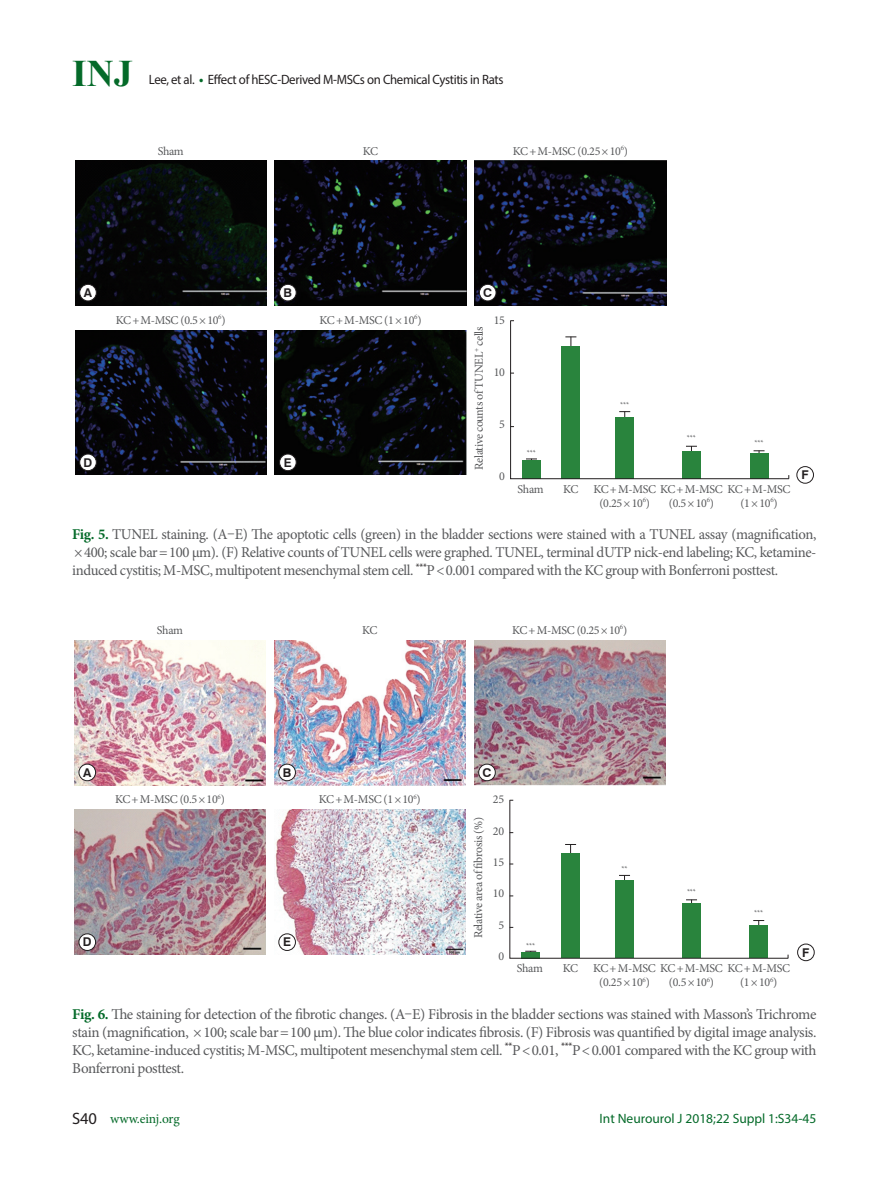
<style>
.page{position:relative;width:893px;height:1191px;background:#fff}
.page>*{position:absolute;margin:0;border:0;box-sizing:border-box;transform-origin:0 0}
.t1{font:700 37.5px "Times New Roman";color:#046a29}
.t2{font:15px/18px "Minion Pro";letter-spacing:-.025em;color:#57585a;text-align:justify}
.t3{font:13.5px "Myriad Pro";letter-spacing:-.025em;color:#231f20;scale:.95 1}
.t4{font:13.5px "Myriad Pro";color:#046a29}
.t5{font:13.5px "Minion Pro";letter-spacing:-.01em;color:#046a29}
.t6{font:700 12.15px "Swiss 721 BT";color:#231f20}
.t7{font:12px/14.4px "Minion Pro";letter-spacing:-.025em;color:#57585a}
.t8{font:7.8px "Minion Pro";color:#57585a}
.s1{font-weight:700;color:#046a29}
.s2{font-family:"Myriad Pro";font-size:16.5px;color:#231f20}
</style>
<div class="page">
<svg style="left:510px;top:320px;width:279px;height:159px"></svg>
<img style="left:475px;top:161px;width:191px;height:144px">
<img style="left:75px;top:161px;width:191px;height:144px">
<img style="left:75px;top:330px;width:191px;height:145px">
<img style="left:275px;top:161px;width:191px;height:144px">
<img style="left:275px;top:330px;width:191px;height:145px">
<div style="left:80px;top:284px;width:16px;height:17px;background:#fff;border-radius:50%"></div>
<div style="left:80px;top:284px;width:17px;height:17px;border:1px solid #231f20;border-radius:50%"></div>
<div style="left:280px;top:284px;width:16px;height:17px;background:#fff;border-radius:50%"></div>
<div style="left:279px;top:284px;width:17px;height:17px;border:1px solid #231f20;border-radius:50%"></div>
<div style="left:479px;top:284px;width:17px;height:17px;background:#fff;border-radius:50%"></div>
<div style="left:479px;top:284px;width:17px;height:17px;border:1px solid #231f20;border-radius:50%"></div>
<div style="left:80px;top:454px;width:16px;height:17px;background:#fff;border-radius:50%"></div>
<div style="left:80px;top:454px;width:17px;height:17px;border:1px solid #231f20;border-radius:50%"></div>
<div style="left:280px;top:454px;width:16px;height:17px;background:#fff;border-radius:50%"></div>
<div style="left:279px;top:454px;width:17px;height:17px;border:1px solid #231f20;border-radius:50%"></div>
<div style="left:797px;top:466px;width:17px;height:17px;border:1px solid #231f20;border-radius:50%"></div>
<svg style="left:509px;top:799px;width:280px;height:159px"></svg>
<img style="left:474px;top:640px;width:191px;height:145px">
<img style="left:74px;top:640px;width:192px;height:145px">
<img style="left:74px;top:810px;width:192px;height:144px">
<img style="left:274px;top:640px;width:191px;height:145px">
<img style="left:275px;top:810px;width:190px;height:144px">
<div style="left:79px;top:764px;width:17px;height:16px;background:#fff;border-radius:50%"></div>
<div style="left:79px;top:764px;width:17px;height:17px;border:1px solid #231f20;border-radius:50%"></div>
<div style="left:279px;top:764px;width:16px;height:16px;background:#fff;border-radius:50%"></div>
<div style="left:279px;top:764px;width:17px;height:17px;border:1px solid #231f20;border-radius:50%"></div>
<div style="left:479px;top:764px;width:16px;height:16px;background:#fff;border-radius:50%"></div>
<div style="left:478px;top:764px;width:17px;height:17px;border:1px solid #231f20;border-radius:50%"></div>
<div style="left:79px;top:933px;width:17px;height:17px;background:#fff;border-radius:50%"></div>
<div style="left:79px;top:933px;width:17px;height:17px;border:1px solid #231f20;border-radius:50%"></div>
<div style="left:279px;top:933px;width:16px;height:17px;background:#fff;border-radius:50%"></div>
<div style="left:279px;top:933px;width:17px;height:17px;border:1px solid #231f20;border-radius:50%"></div>
<div style="left:797px;top:944px;width:17px;height:17px;border:1px solid #231f20;border-radius:50%"></div>
<h1 class="t1" style="left:72px;top:48px;width:62px">INJ</h1>
<p class="t3" style="left:149px;top:71px;width:375px">Lee, et al. <span class="s1">•</span> Effect of hESC-Derived M-MSCs on Chemical Cystitis in Rats</p>
<p class="t7" style="left:158px;top:144px;width:28px">Sham</p>
<p class="t7" style="left:363px;top:144px;width:17px">KC</p>
<p class="t7" style="left:513px;top:144px;width:117px">KC+M-MSC (0.25×10<sup>6</sup>)</p>
<p class="t6" style="left:84px;top:285px;width:10px">A</p>
<p class="t6" style="left:284px;top:285px;width:10px">B</p>
<p class="t6" style="left:483px;top:285px;width:10px">C</p>
<p class="t7" style="left:116px;top:313px;width:111px">KC+M-MSC (0.5×10<sup>6</sup>)</p>
<p class="t7" style="left:320px;top:313px;width:103px">KC+M-MSC (1×10<sup>6</sup>)</p>
<p class="t6" style="left:84px;top:455px;width:10px">D</p>
<p class="t6" style="left:284px;top:455px;width:9px">E</p>
<p class="t7" style="left:472px;top:470px;width:145px;rotate:-90deg">Relative counts of TUNEL<sup>+</sup> cells</p>
<p class="t7" style="left:494px;top:313px;width:13px">15</p>
<p class="t7" style="left:494px;top:365px;width:13px">10</p>
<p class="t7" style="left:499px;top:417px;width:7px">5</p>
<p class="t7" style="left:499px;top:469px;width:7px">0</p>
<p class="t8" style="left:527px;top:448px;width:11px">***</p>
<p class="t8" style="left:620px;top:400px;width:11px">***</p>
<p class="t8" style="left:687px;top:432px;width:11px">***</p>
<p class="t8" style="left:754px;top:437px;width:11px">***</p>
<p class="t7" style="left:518px;top:481px;width:28px">Sham</p>
<p class="t7" style="left:599px;top:481px;width:192px;text-indent:-36px">KC KC+M-MSC KC+M-MSC KC+M-MSC (0.25×10<sup>6</sup>)</p>
<p class="t7" style="left:669px;top:496px;width:47px">(0.5×10<sup>6</sup>)</p>
<p class="t7" style="left:740px;top:496px;width:39px">(1×10<sup>6</sup>)</p>
<p class="t6" style="left:801px;top:467px;width:9px">F</p>
<p class="t2" style="left:72px;top:525px;width:746px"><span class="s1">Fig. 5.</span> TUNEL staining. (A–E) The apoptotic cells (green) in the bladder sections were stained with a TUNEL assay (magnification, ×400; scale bar=100 μm). (F) Relative counts of TUNEL cells were graphed. TUNEL, terminal dUTP nick-end labeling; KC, ketamine&shy;induced cystitis; M-MSC, multipotent mesenchymal stem cell. <sup>***</sup>P&lt;0.001 compared with the KC group with Bonferroni posttest.</p>
<p class="t7" style="left:157px;top:623px;width:28px">Sham</p>
<p class="t7" style="left:362px;top:623px;width:17px">KC</p>
<p class="t7" style="left:512px;top:623px;width:117px">KC+M-MSC (0.25×10<sup>6</sup>)</p>
<p class="t6" style="left:83px;top:765px;width:10px">A</p>
<p class="t6" style="left:283px;top:765px;width:10px">B</p>
<p class="t6" style="left:482px;top:765px;width:10px">C</p>
<p class="t7" style="left:115px;top:792px;width:111px">KC+M-MSC (0.5×10<sup>6</sup>)</p>
<p class="t7" style="left:319px;top:792px;width:103px">KC+M-MSC (1×10<sup>6</sup>)</p>
<p class="t6" style="left:83px;top:934px;width:10px">D</p>
<p class="t6" style="left:283px;top:934px;width:9px">E</p>
<p class="t7" style="left:471px;top:938px;width:123px;rotate:-90deg">Relative area of fibrosis (%)</p>
<p class="t7" style="left:493px;top:792px;width:13px">25</p>
<p class="t7" style="left:493px;top:823px;width:13px">20</p>
<p class="t7" style="left:493px;top:855px;width:13px">15</p>
<p class="t7" style="left:493px;top:886px;width:13px">10</p>
<p class="t7" style="left:498px;top:917px;width:7px">5</p>
<p class="t7" style="left:498px;top:949px;width:7px">0</p>
<p class="t8" style="left:526px;top:940px;width:11px">***</p>
<p class="t8" style="left:621px;top:863px;width:8px">**</p>
<p class="t8" style="left:687px;top:886px;width:11px">***</p>
<p class="t8" style="left:754px;top:906px;width:11px">***</p>
<p class="t7" style="left:517px;top:961px;width:28px">Sham</p>
<p class="t7" style="left:599px;top:961px;width:192px;text-indent:-36px">KC KC+M-MSC KC+M-MSC KC+M-MSC (0.25×10<sup>6</sup>)</p>
<p class="t7" style="left:669px;top:975px;width:47px">(0.5×10<sup>6</sup>)</p>
<p class="t7" style="left:740px;top:975px;width:39px">(1×10<sup>6</sup>)</p>
<p class="t6" style="left:802px;top:945px;width:9px">F</p>
<p class="t2" style="left:72px;top:1005px;width:746px"><span class="s1">Fig. 6.</span> The staining for detection of the fibrotic changes. (A–E) Fibrosis in the bladder sections was stained with Masson’s Trichrome stain (magnification, ×100; scale bar=100 μm). The blue color indicates fibrosis. (F) Fibrosis was quantified by digital image analysis.<br>KC, ketamine-induced cystitis; M-MSC, multipotent mesenchymal stem cell. <sup>**</sup>P&lt;0.01, <sup>***</sup>P&lt;0.001 compared with the KC group with Bonferroni posttest.</p>
<p class="t5" style="left:72px;top:1109px;width:109px"><span class="s2">S40</span> www.einj.org</p>
<p class="t4" style="left:600px;top:1110px;width:218px">Int Neurourol J 2018;22 Suppl 1:S34-45</p>
</div>
